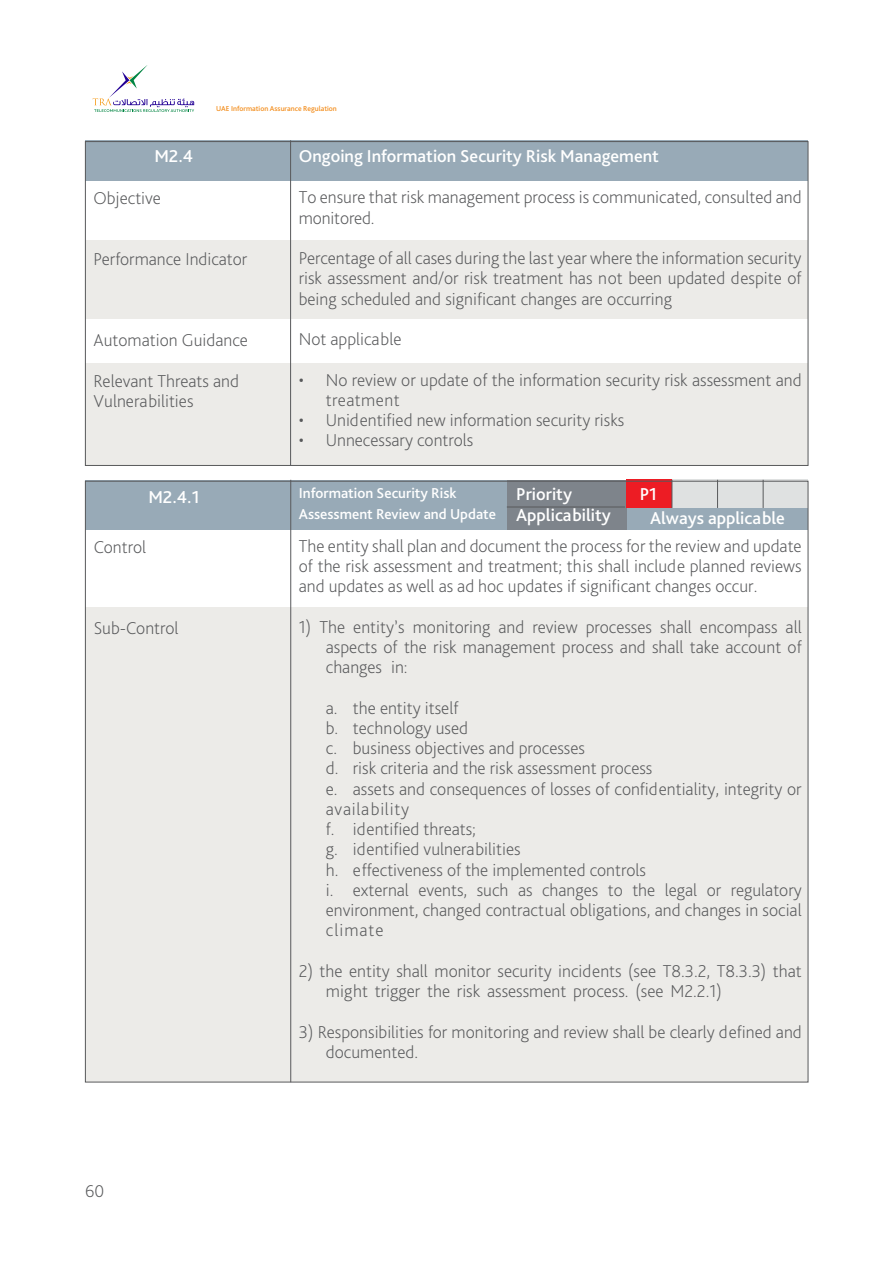
<style>
.page{position:relative;width:893px;height:1263px;background:#fff}
.page>*{position:absolute;margin:0;border:0;box-sizing:border-box;transform-origin:0 0}
.t1{font:200 18px/20.2px "Bliss Pro";color:#58595b}
.t2{font:500 18px/21px "Bliss Pro";color:#fff}
.t3{font:500 15px/21px "Bliss Pro";color:#fff}
.t4{font:500 7.5px "Bliss Pro";color:#f38e1e}
</style>
<div class="page">
<svg style="left:93px;top:65px;width:101px;height:47px"></svg>
<div style="left:85px;top:240px;width:723px;height:79px;background:#ecebe8"></div>
<div style="left:85px;top:364px;width:723px;height:102px;background:#ecebe8"></div>
<div style="left:85px;top:140px;width:723px;height:41px;background:#98aab7"></div>
<hr style="left:290px;top:140px;width:1px;height:326px;background:#58595b">
<div style="left:85px;top:607px;width:723px;height:475px;background:#ecebe8"></div>
<div style="left:85px;top:480px;width:723px;height:49px;background:#98aab7"></div>
<div style="left:507px;top:480px;width:119px;height:49px;background:#7e848b"></div>
<hr style="left:290px;top:480px;width:1px;height:602px;background:#58595b">
<div style="left:626px;top:480px;width:46px;height:28px;background:#ed1c24"></div>
<div style="left:672px;top:480px;width:45px;height:28px;background:#dfe1e1"></div>
<div style="left:717px;top:480px;width:46px;height:28px;background:#dfe1e1"></div>
<div style="left:763px;top:480px;width:45px;height:28px;background:#dfe1e1"></div>
<svg style="left:672px;top:480px;width:1px;height:28px"></svg>
<svg style="left:717px;top:480px;width:1px;height:28px"></svg>
<hr style="left:507px;top:507px;width:118px;height:1px;background:#58595b">
<svg style="left:763px;top:480px;width:1px;height:28px"></svg>
<p class="t4" style="left:216px;top:104px;width:122px">UAE Information Assurance Regulation</p>
<p class="t2" style="left:154px;top:145px;width:40px">M2.4</p>
<p class="t2" style="left:299px;top:145px;width:362px">Ongoing Information Security Risk Management</p>
<p class="t1" style="left:94px;top:188px;width:69px">Objective</p>
<p class="t1" style="left:94px;top:249px;width:155px">Performance Indicator</p>
<p class="t1" style="left:94px;top:330px;width:156px">Automation Guidance</p>
<p class="t1" style="left:94px;top:370px;width:147px">Relevant Threats and<br>Vulnerabilities</p>
<p class="t1" style="left:299px;top:187px;width:504px">To ensure that risk management process is communicated, consulted and monitored.</p>
<p class="t1" style="left:299px;top:248px;width:504px;text-align:justify">Percentage of all cases during the last year where the information security risk assessment and/or risk treatment has not been updated despite of being scheduled and significant changes are occurring</p>
<p class="t1" style="left:299px;top:329px;width:104px">Not applicable</p>
<p class="t1" style="left:326px;top:369px;width:477px;text-indent:-27px">• No review or update of the information security risk assessment and treatment</p>
<p class="t1" style="left:299px;top:410px;width:327px">• Unidentified new information security risks</p>
<p class="t1" style="left:299px;top:430px;width:176px">• Unnecessary controls</p>
<p class="t2" style="left:148px;top:487px;width:53px">M2.4.1</p>
<p class="t3" style="left:299px;top:482px;width:199px">Information Security Risk<br>Assessment Review and Update</p>
<p class="t2" style="left:516px;top:483px;width:96px">Priority<br>Applicability</p>
<p class="t2" style="left:640px;top:483px;width:19px">P1</p>
<p class="t2" style="left:650px;top:507px;width:136px">Always applicable</p>
<p class="t1" style="left:94px;top:536px;width:54px">Control</p>
<p class="t1" style="left:94px;top:617px;width:86px">Sub-Control</p>
<p class="t1" style="left:85px;top:1180px;width:21px">60</p>
<p class="t1" style="left:299px;top:535px;width:504px;text-align:justify">The entity shall plan and document the process for the review and update of the risk assessment and treatment; this shall include planned reviews and updates as well as ad hoc updates if significant changes occur.</p>
<p class="t1" style="left:326px;top:616px;width:477px;text-align:justify;text-indent:-27px">1) The entity’s monitoring and review processes shall encompass all aspects of the risk management process and shall take account of changes in:</p>
<p class="t1" style="left:326px;top:697px;width:477px">a. the entity itself<br>b. technology used<br>c. business objectives and processes<br>d. risk criteria and the risk assessment process<br>e. assets and consequences of losses of confidentiality, integrity or availability<br>f. identified threats;<br>g. identified vulnerabilities<br>h. effectiveness of the implemented controls<br>i. external events, such as changes to the legal or regulatory environment, changed contractual obligations, and changes in social climate</p>
<p class="t1" style="left:326px;top:960px;width:477px;text-indent:-27px">2) the entity shall monitor security incidents (see T8.3.2, T8.3.3) that might trigger the risk assessment process. (see M2.2.1)</p>
<p class="t1" style="left:326px;top:1021px;width:477px;text-indent:-27px">3) Responsibilities for monitoring and review shall be clearly defined and documented.</p>
</div>
